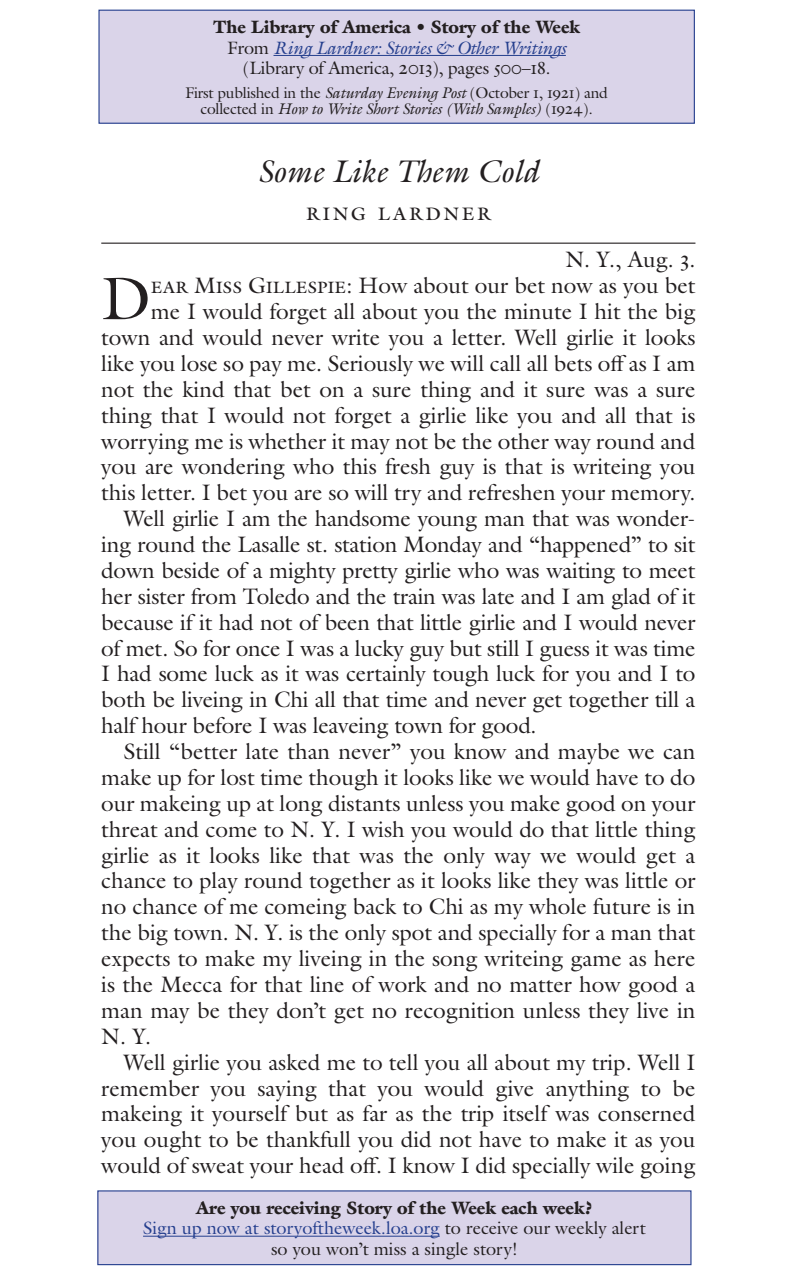
<style>
.page{position:relative;width:790px;height:1276px;background:#fff}
.page>*{position:absolute;margin:0;border:0;box-sizing:border-box;transform-origin:0 0}
.co{font:60.52px "Galliard Pro";color:#231f20}
.ct{font:italic 31.5px "Galliard Pro";color:#231f20}
.ct4{font:24.75px "Galliard Pro";letter-spacing:.1em;color:#231f20}
.t{font:22.5px/25.9px "Galliard Pro";color:#231f20;text-align:justify}
.co-2{font:22.5px/25.9px "Galliard Pro";color:#231f20;text-align:right}
.t1{font:18px/20.2px "Galliard Pro";color:#231f20;text-align:center}
.t2{font:900 18px "Galliard Pro";color:#231f20}
.t3{font:15.53px/16.9px "Galliard Pro";letter-spacing:-.015em;color:#231f20;text-align:center}
.s1{font-style:italic;color:#253f8e}
.s2{font-style:italic}
.s3{color:#253f8e}
</style>
<div class="page">
<hr style="left:101px;top:243px;width:594px;height:1px;background:#231f20">
<div style="left:99px;top:10px;width:595px;height:113px;background:#dad4e9"></div>
<hr style="left:273px;top:55px;width:293px;height:1px;background:#253f8e">
<div style="left:98px;top:10px;width:597px;height:114px;border:1px solid #253f8e"></div>
<div style="left:98px;top:1191px;width:593px;height:73px;background:#dad4e9"></div>
<hr style="left:143px;top:1236px;width:297px;height:1px;background:#253f8e">
<div style="left:97px;top:1190px;width:594px;height:75px;border:1px solid #253f8e"></div>
<p class="t2" style="left:213px;top:15px;width:369px">The Library of America • Story of the Week</p>
<p class="t1" style="left:227px;top:37px;width:340px">From <span class="s1">Ring Lardner: Stories &amp; Other Writings </span>(Library of America, 2013), pages 500–18.</p>
<p class="t3" style="left:185px;top:83px;width:424px">First published in the <span class="s2">Saturday Evening Post</span> (October 1, 1921) and collected in <span class="s2">How to Write Short Stories (With Samples)</span> (1924).</p>
<p class="ct" style="left:257px;top:151px;width:283px">Some Like Them Cold</p>
<p class="ct4" style="left:306px;top:196px;width:186px">Ring Lardner</p>
<p class="t" style="left:565px;top:246px;width:132px">N. Y., Aug. 3.</p>
<p class="co" style="left:101px;top:259px;width:51px">D</p>
<p class="co-2" style="left:101px;top:272px;width:596px">ear Miss Gillespie: How about our bet now as you bet<br>me I would forget all about you the minute I hit the big town and would never write you a letter. Well girlie it looks like you lose so pay me. Seriously we will call all bets off as I am not the kind that bet on a sure thing and it sure was a sure thing that I would not forget a girlie like you and all that is worrying me is whether it may not be the other way round and you are wondering who this fresh guy is that is writeing you this letter. I bet you are so will try and refreshen your memory.</p>
<p class="t" style="left:101px;top:505px;width:596px;text-indent:22px">Well girlie I am the handsome young man that was wonder&shy;ing round the Lasalle st. station Monday and “happened” to sit down beside of a mighty pretty girlie who was waiting to meet her sister from Toledo and the train was late and I am glad of it because if it had not of been that little girlie and I would never of met. So for once I was a lucky guy but still I guess it was time I had some luck as it was certainly tough luck for you and I to both be liveing in Chi all that time and never get together till a half hour before I was leaveing town for good.</p>
<p class="t" style="left:101px;top:738px;width:596px;text-indent:22px">Still “better late than never” you know and maybe we can make up for lost time though it looks like we would have to do our makeing up at long distants unless you make good on your threat and come to N. Y. I wish you would do that little thing girlie as it looks like that was the only way we would get a chance to play round together as it looks like they was little or no chance of me comeing back to Chi as my whole future is in the big town. N. Y. is the only spot and specially for a man that expects to make my liveing in the song writeing game as here is the Mecca for that line of work and no matter how good a man may be they don’t get no recognition unless they live in N. Y.</p>
<p class="t" style="left:101px;top:1048px;width:596px;text-indent:22px">Well girlie you asked me to tell you all about my trip. Well I remember you saying that you would give anything to be makeing it yourself but as far as the trip itself was conserned you ought to be thankfull you did not have to make it as you would of sweat your head off. I know I did specially wile going</p>
<p class="t2" style="left:196px;top:1196px;width:398px">Are you receiving Story of the Week each week?</p>
<p class="t1" style="left:143px;top:1218px;width:504px"><span class="s3">Sign up now at storyoftheweek.loa.org</span> to receive our weekly alert so you won’t miss a single story!</p>
</div>
